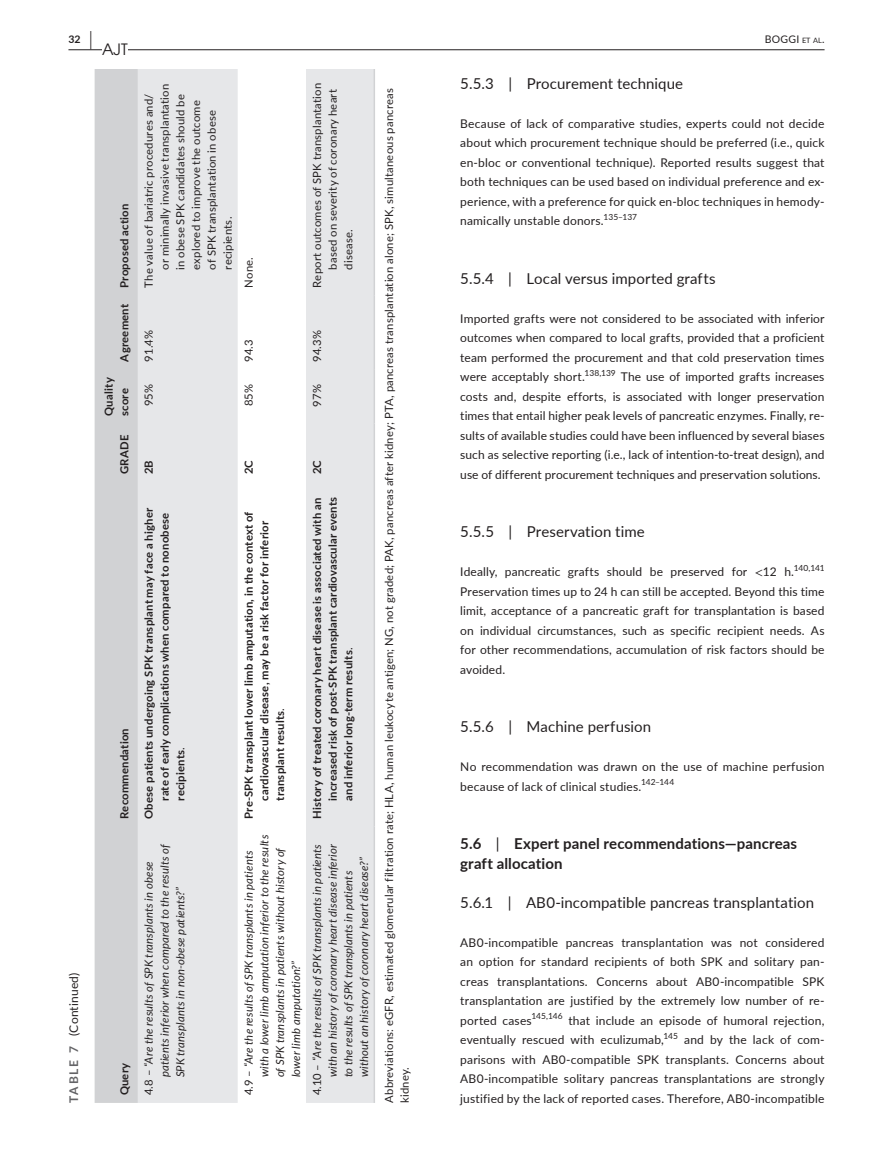
<style>
.page{position:relative;width:893px;height:1174px;background:#fff}
.page>*{position:absolute;margin:0;border:0;box-sizing:border-box;transform-origin:0 0}
.t1{font:15.6px "Avant Garde";color:#231f20}
.t2{font:15px "Lato";letter-spacing:.005em;color:#231f20}
.t3{font:700 15px/19.5px "Lato";letter-spacing:.01em;color:#231f20}
.t4{font:12px/19.5px "Lato";letter-spacing:.01em;color:#231f20;text-align:justify}
.t5{font:700 12px "Lato";letter-spacing:.145em;color:#636366}
.t6{font:11.25px/15.8px "Lato";letter-spacing:.015em;color:#231f20}
.t7{font:italic 11.25px/15.8px "Lato";letter-spacing:.015em;color:#231f20}
.t8{font:700 11.25px/15.8px "Lato";letter-spacing:.02em;color:#231f20}
.t9{font:10.5px "Lato";letter-spacing:.02em;color:#231f20}
.t10{font:700 10.5px "Lato";color:#231f20}
.t11{font:8.4px "Lato";color:#231f20}
.s1{font-size:19.5px}
.s2{font-weight:400}
.s3{font-style:normal}
.s4{font-size:7.35px}
.s5{font-family:"STIX"}
</style>
<div class="page">
<hr style="left:68px;top:49px;width:756px;height:1px;background:#231f20">
<div style="left:102px;top:41px;width:26px;height:17px;background:#fff"></div>
<div style="left:95px;top:69px;width:43px;height:1034px;background:#d1d2d4"></div>
<svg style="left:138px;top:69px;width:236px;height:1034px;fill:#e6e7e9"></svg>
<hr style="left:374px;top:826px;width:1px;height:276px;background:#d1d2d4">
<hr style="left:374px;top:482px;width:1px;height:344px;background:#d1d2d4">
<hr style="left:374px;top:423px;width:1px;height:59px;background:#d1d2d4">
<hr style="left:374px;top:369px;width:1px;height:54px;background:#d1d2d4">
<hr style="left:374px;top:295px;width:1px;height:74px;background:#d1d2d4">
<hr style="left:374px;top:69px;width:1px;height:226px;background:#d1d2d4">
<p class="t10" style="left:68px;top:31px;width:25px">32 <span class="s1">|</span></p>
<h1 class="t1" style="left:102px;top:40px;width:27px">AJT</h1>
<p class="t8" style="left:116px;top:288px;width:85px;rotate:-90deg">Proposed action</p>
<p class="t8" style="left:116px;top:361px;width:59px;rotate:-90deg">Agreement</p>
<p class="t8" style="left:100px;top:416px;width:40px;rotate:-90deg">Quality score</p>
<p class="t8" style="left:116px;top:474px;width:41px;rotate:-90deg">GRADE</p>
<p class="t8" style="left:116px;top:819px;width:92px;rotate:-90deg">Recommendation</p>
<p class="t4" style="left:64px;top:1035px;width:65px;rotate:-90deg">(Continued)</p>
<p class="t5" style="left:65px;top:1102px;width:58px;rotate:-90deg">TABLE 7</p>
<p class="t8" style="left:116px;top:1095px;width:34px;rotate:-90deg">Query</p>
<p class="t6" style="left:140px;top:270px;width:187px;text-indent:-18px;rotate:-90deg">The value of bariatric procedures and/ or minimally invasive transplantation in obese SPK candidates should be explored to improve the outcome<br>of SPK transplantation in obese recipients.</p>
<p class="t6" style="left:240px;top:288px;width:32px;rotate:-90deg">None.</p>
<p class="t6" style="left:309px;top:270px;width:188px;text-indent:-18px;rotate:-90deg">Report outcomes of SPK transplantation based on severity of coronary heart disease.</p>
<p class="t6" style="left:140px;top:361px;width:33px;rotate:-90deg">91.4%</p>
<p class="t6" style="left:240px;top:361px;width:24px;rotate:-90deg">94.3</p>
<p class="t6" style="left:309px;top:361px;width:33px;rotate:-90deg">94.3%</p>
<p class="t6" style="left:140px;top:406px;width:23px;rotate:-90deg">95%</p>
<p class="t6" style="left:240px;top:406px;width:24px;rotate:-90deg">85%</p>
<p class="t6" style="left:309px;top:406px;width:24px;rotate:-90deg">97%</p>
<p class="t8" style="left:140px;top:474px;width:16px;rotate:-90deg">2B</p>
<p class="t8" style="left:140px;top:801px;width:294px;text-indent:-18px;rotate:-90deg">Obese patients undergoing SPK transplant may face a higher rate of early complications when compared to nonobese recipients<span class="s2">.</span></p>
<p class="t7" style="left:140px;top:1077px;width:235px;text-indent:-18px;rotate:-90deg"><span class="s3">4.8 –</span> “Are the results of SPK transplants in obese patients inferior when compared to the results of<br>SPK transplants in non-obese patients?”</p>
<p class="t8" style="left:240px;top:474px;width:16px;rotate:-90deg">2C</p>
<p class="t8" style="left:240px;top:801px;width:291px;text-indent:-18px;rotate:-90deg">Pre-SPK transplant lower limb amputation, in the context of cardiovascular disease, may be a risk factor for inferior transplant results<span class="s2">.</span></p>
<p class="t7" style="left:240px;top:1077px;width:244px;text-indent:-18px;rotate:-90deg"><span class="s3">4.9 –</span> “Are the results of SPK transplants in patients with a lower limb amputation inferior to the results of SPK transplants in patients without history of lower limb amputation?”</p>
<p class="t8" style="left:309px;top:474px;width:16px;rotate:-90deg">2C</p>
<p class="t8" style="left:309px;top:801px;width:305px;text-align:justify;text-indent:-18px;rotate:-90deg">History of treated coronary heart disease is associated with an increased risk of post-SPK transplant cardiovascular events and inferior long-term results<span class="s2">.</span></p>
<p class="t7" style="left:309px;top:1077px;width:235px;text-indent:-18px;rotate:-90deg"><span class="s3">4.10 –</span> “Are the results of SPK transplants in patients with an history of coronary heart disease inferior to the results of SPK transplants in patients without an history of coronary heart disease?”</p>
<p class="t6" style="left:381px;top:1102px;width:1016px;rotate:-90deg">Abbreviations: eGFR, estimated glomerular filtration rate; HLA, human leukocyte antigen; NG, not graded; PAK, pancreas after kidney; PTA, pancreas transplantation alone; SPK, simultaneous pancreas kidney.</p>
<p class="t9" style="left:765px;top:31px;width:61px">BOGGI <span class="s4">et al</span>.</p>
<p class="t2" style="left:460px;top:72px;width:224px">5.5.3 | Procurement technique</p>
<p class="t4" style="left:460px;top:113px;width:366px">Because of lack of comparative studies, experts could not decide about which procurement technique should be preferred (i.e., quick en-bloc or conventional technique). Reported results suggest that both techniques can be used based on individual preference and ex&shy;perience, with a preference for quick en-bloc techniques in hemody&shy;namically unstable donors.</p>
<p class="t11" style="left:603px;top:211px;width:35px">135–137</p>
<p class="t2" style="left:460px;top:267px;width:257px">5.5.4 | Local versus imported grafts</p>
<p class="t4" style="left:460px;top:308px;width:366px">Imported grafts were not considered to be associated with inferior outcomes when compared to local grafts, provided that a proficient team performed the procurement and that cold preservation times were acceptably short.</p>
<p class="t11" style="left:585px;top:367px;width:33px">138,139</p>
<p class="t4" style="left:460px;top:366px;width:366px;text-indent:161px">The use of imported grafts increases costs and, despite efforts, is associated with longer preservation times that entail higher peak levels of pancreatic enzymes. Finally, re&shy;sults of available studies could have been influenced by several biases such as selective reporting (i.e., lack of intention-to-treat design), and use of different procurement techniques and preservation solutions.</p>
<p class="t2" style="left:460px;top:521px;width:186px">5.5.5 | Preservation time</p>
<p class="t4" style="left:460px;top:561px;width:335px">Ideally, pancreatic grafts should be preserved for <span class="s5">&lt;</span>12 h.</p>
<p class="t11" style="left:794px;top:562px;width:32px">140,141</p>
<p class="t4" style="left:460px;top:581px;width:366px">Preservation times up to 24 h can still be accepted. Beyond this time limit, acceptance of a pancreatic graft for transplantation is based on individual circumstances, such as specific recipient needs. As for other recommendations, accumulation of risk factors should be avoided.</p>
<p class="t2" style="left:460px;top:716px;width:192px">5.5.6 | Machine perfusion</p>
<p class="t4" style="left:460px;top:756px;width:366px">No recommendation was drawn on the use of machine perfusion because of lack of clinical studies.</p>
<p class="t11" style="left:641px;top:776px;width:35px">142–144</p>
<p class="t3" style="left:460px;top:833px;width:338px">5.6 <span class="s2">|</span> Expert panel recommendations—pancreas graft allocation</p>
<p class="t2" style="left:460px;top:891px;width:355px">5.6.1 | AB0-incompatible pancreas transplantation</p>
<p class="t4" style="left:460px;top:932px;width:366px">AB0-incompatible pancreas transplantation was not considered an option for standard recipients of both SPK and solitary pan&shy;creas transplantations. Concerns about AB0-incompatible SPK transplantation are justified by the extremely low number of re&shy;ported cases<sup>145,146</sup> that include an episode of humoral rejection, eventually rescued with eculizumab,<sup>145</sup> and by the lack of com&shy;parisons with AB0-compatible SPK transplants. Concerns about AB0-incompatible solitary pancreas transplantations are strongly justified by the lack of reported cases. Therefore, AB0-incompatible</p>
</div>
